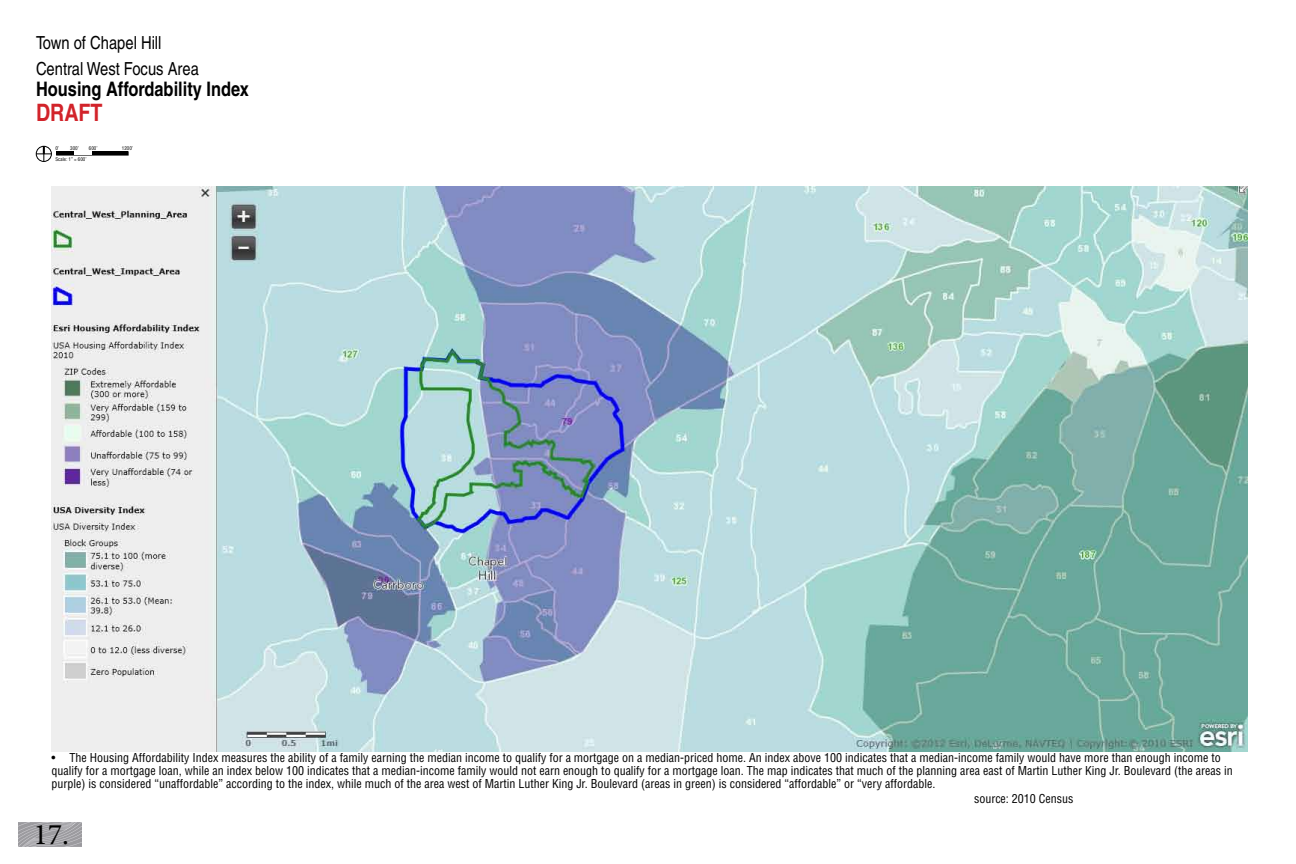
<style>
.page{position:relative;width:1296px;height:864px;background:#fff}
.page>*{position:absolute;margin:0;border:0;box-sizing:border-box;transform-origin:0 0}
.t1{font:30px "Minion Pro";color:#000}
.t2{font:700 condensed 24px "Helvetica";color:#d2232a}
.t3{font:700 condensed 20px "Helvetica";color:#000}
.t4{font:condensed 18px "Helvetica";color:#000}
.t5{font:condensed 12px/13px "Helvetica";color:#000}
.t6{font:condensed 5px "Helvetica";color:#000}
</style>
<div class="page">
<svg style="left:36px;top:146px;width:16px;height:16px"></svg>
<div style="left:56px;top:152px;width:72px;height:3px;border:1px solid #000"></div>
<hr style="left:74px;top:152px;width:18px;height:3px;background:#fff">
<img style="left:52px;top:187px;width:1196px;height:565px">
<img style="left:18px;top:823px;width:63px;height:23px">
<p class="t4" style="left:36px;top:32px;width:127px">Town of Chapel Hill</p>
<p class="t4" style="left:36px;top:58px;width:164px">Central West Focus Area</p>
<p class="t3" style="left:36px;top:77px;width:215px">Housing Affordability Index</p>
<p class="t2" style="left:36px;top:98px;width:68px">DRAFT</p>
<p class="t6" style="left:55px;top:145px;width:5px">0’</p>
<p class="t6" style="left:70px;top:145px;width:10px">300’</p>
<p class="t6" style="left:89px;top:145px;width:10px">600’</p>
<p class="t6" style="left:122px;top:145px;width:13px">1200’</p>
<p class="t6" style="left:55px;top:156px;width:33px">Scale: 1” = 600’</p>
<p class="t5" style="left:51px;top:751px;width:1183px">• The Housing Affordability Index measures the ability of a family earning the median income to qualify for a mortgage on a median-priced home. An index above 100 indicates that a median-income family would have more than enough income to qualify for a mortgage loan, while an index below 100 indicates that a median-income family would not earn enough to qualify for a mortgage loan. The map indicates that much of the planning area east of Martin Luther King Jr. Boulevard (the areas in purple) is considered “unaffordable” according to the index, while much of the area west of Martin Luther King Jr. Boulevard (areas in green) is considered “affordable” or “very affordable.</p>
<p class="t1" style="left:33px;top:815px;width:37px">17.</p>
<p class="t5" style="left:974px;top:792px;width:101px">source: 2010 Census</p>
</div>
